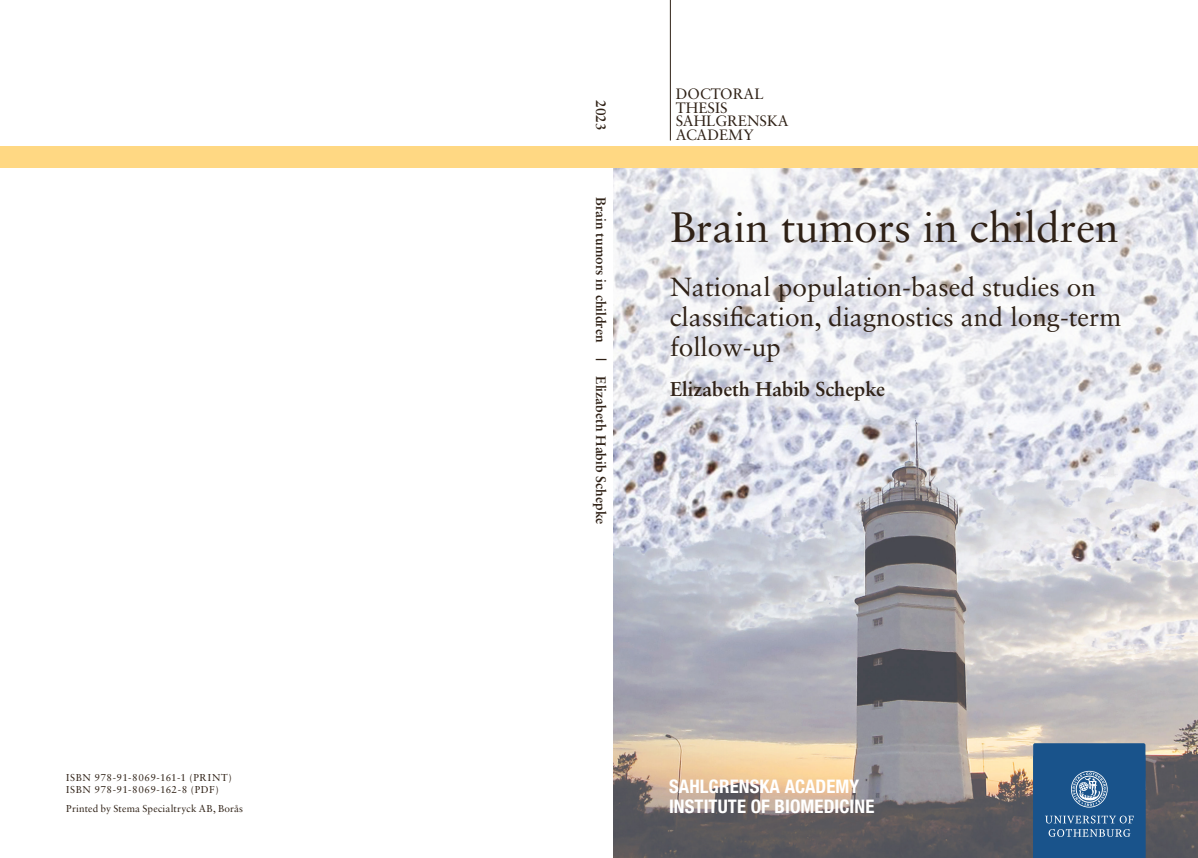
<style>
.page{position:relative;width:1198px;height:858px;background:#fff}
.page>*{position:absolute;margin:0;border:0;box-sizing:border-box;transform-origin:0 0}
.Main_heading_front{font:42.5px "Sabon LT Std";color:#2f2116}
.Subhead_front{font:26.25px/30px "Sabon LT Std";color:#2f2116}
.Name_Author{font:700 20px "Sabon LT Std";color:#2f2116}
.Ämnesidentitet{font:700 condensed 18.75px "Helvetica Neue LT Std";letter-spacing:.005em;color:#fff}
.t1{font:15px/13.8px "Sabon LT Std";color:#2f2116}
.t2{font:700 13.75px "Sabon LT Std";color:#2f2116}
.A_ISBN{font:10px/12px "Sabon LT Std";letter-spacing:.055em;color:#2f2116}
.Year_back{font:10px "Sabon LT Std";letter-spacing:.015em;color:#2f2116}
</style>
<div class="page">
<img style="left:613px;top:416px;width:585px;height:441px">
<svg style="left:613px;top:168px;width:585px;height:248px"></svg>
<svg style="left:1033px;top:743px;width:112px;height:114px;background:#285e92"></svg>
<hr style="left:670px;top:0;width:1px;height:140px;background:#2f2116">
<div style="left:0;top:147px;width:1198px;height:21px;background:#ffd883"></div>
<p class="A_ISBN" style="left:66px;top:771px;width:167px">ISBN 978-91-8069-161-1 (PRINT)<br>ISBN 978-91-8069-162-8 (PDF)</p>
<p class="Year_back" style="left:66px;top:802px;width:178px">Printed by Stema Specialtryck AB, Borås</p>
<p class="t2" style="left:609px;top:100px;width:32px;rotate:90deg">2023</p>
<p class="t2" style="left:609px;top:197px;width:328px;rotate:90deg">Brain tumors in children | Elizabeth Habib Schepke</p>
<p class="t1" style="left:676px;top:87px;width:114px">DOCTORAL<br>THESIS<br>SAHLGRENSKA<br>ACADEMY</p>
<p class="Main_heading_front" style="left:670px;top:201px;width:450px">Brain tumors in children</p>
<p class="Subhead_front" style="left:670px;top:271px;width:453px">National population-based studies on classification, diagnostics and long-term follow-up</p>
<p class="Name_Author" style="left:670px;top:376px;width:216px">Elizabeth Habib Schepke</p>
<p class="Ämnesidentitet" style="left:669px;top:774px;width:192px">SAHLGRENSKA ACADEMY</p>
<p class="Ämnesidentitet" style="left:669px;top:794px;width:207px">INSTITUTE OF BIOMEDICINE</p>
</div>
